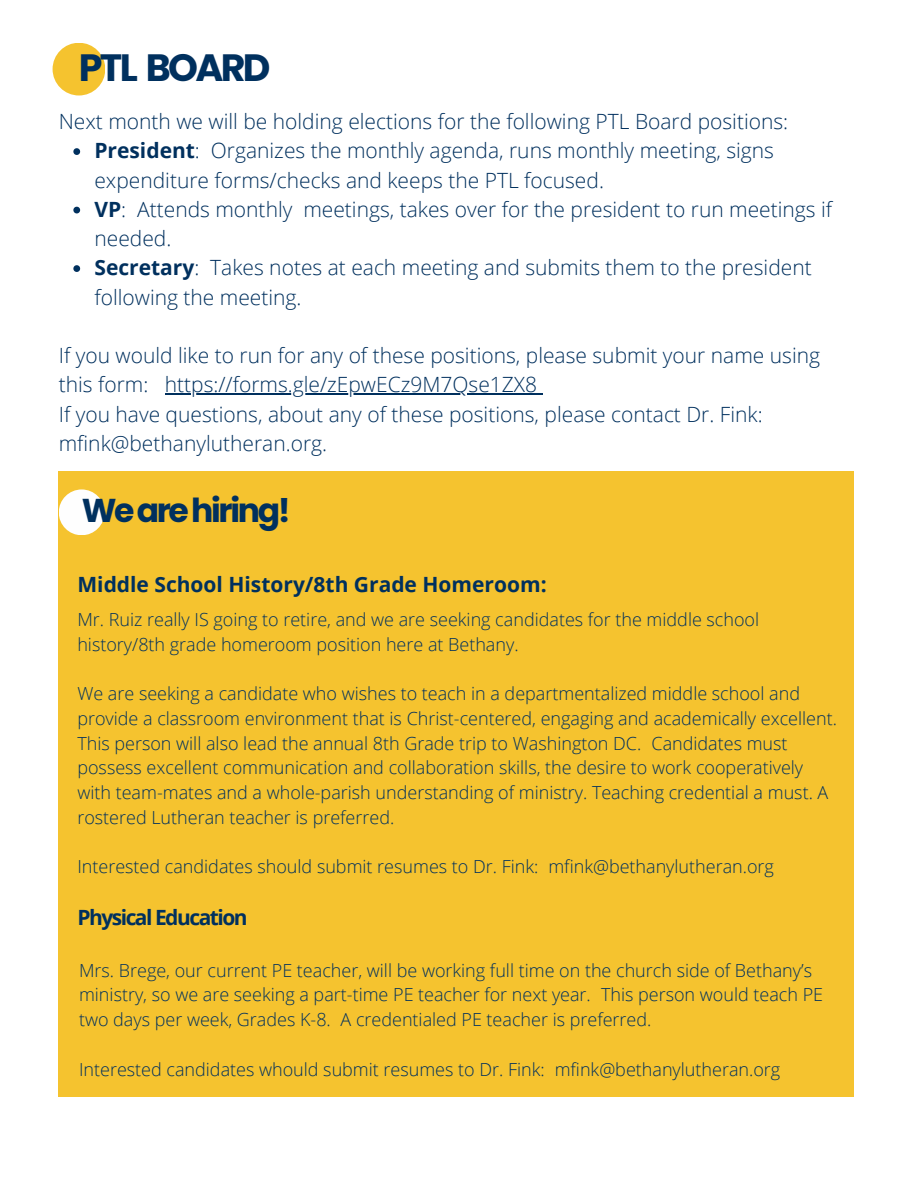
<style>
.page{position:relative;width:918px;height:1188px;background:#fff}
.page>*{position:absolute;margin:0;border:0;box-sizing:border-box;transform-origin:0 0}
.t1{font:700 38.1px "Poppins";letter-spacing:-.07em;color:#00305e}
.t2{font:700 33px "Poppins";letter-spacing:-.07em;color:#00305e}
.t3{font:300 21px/29.2px "Open Sans";color:#00305e}
.t4{font:700 21px "Open Sans";color:#00305e}
.t5{font:700 21px "Open Sans";letter-spacing:-.07em;color:#00305e}
.t6{font:300 18px/24.8px "Open Sans";color:#00305e}
.s1{font-weight:700}
</style>
<div class="page">
<div style="left:53px;top:43px;width:52px;height:52px;background:#f5c32f;border-radius:50%"></div>
<div style="left:58px;top:471px;width:795px;height:626px;background:#f5c32f"></div>
<svg style="left:73px;top:148px;width:7px;height:7px"></svg>
<svg style="left:73px;top:207px;width:7px;height:6px"></svg>
<svg style="left:73px;top:265px;width:7px;height:7px"></svg>
<hr style="left:165px;top:393px;width:372px;height:2px;background:#00305e">
<svg style="left:537px;top:393px;width:6px;height:2px"></svg>
<div style="left:59px;top:489px;width:46px;height:46px;background:#fefefe;border-radius:50%"></div>
<h1 class="t1" style="left:79px;top:41px;width:193px">PTL BOARD</h1>
<h4 class="t3" style="left:59px;top:106px;width:731px">Next month we will be holding elections for the following PTL Board positions:</h4>
<p class="t3" style="left:94px;top:136px;width:681px"><span class="s1">President</span>: Organizes the monthly agenda, runs monthly meeting, signs expenditure forms/checks and keeps the PTL focused.</p>
<p class="t3" style="left:94px;top:194px;width:739px"><span class="s1">VP</span>: Attends monthly meetings, takes over for the president to run meetings if needed.</p>
<p class="t3" style="left:94px;top:253px;width:719px"><span class="s1">Secretary</span>: Takes notes at each meeting and submits them to the president following the meeting.</p>
<h4 class="t3" style="left:59px;top:340px;width:763px">If you would like to run for any of these positions, please submit your name using this form:</h4>
<h2 class="t3" style="left:59px;top:370px;width:705px;text-indent:106px">https://forms.gle/zEpwECz9M7Qse1ZX8<br>If you have questions, about any of these positions, please contact Dr. Fink: mfink@bethanylutheran.org.</h2>
<h3 class="t2" style="left:82px;top:488px;width:211px">Wearehiring!</h3>
<p class="t4" style="left:77px;top:570px;width:471px">Middle School History/8th Grade Homeroom:</p>
<p class="t6" style="left:77px;top:607px;width:683px">Mr. Ruiz really IS going to retire, and we are seeking candidates for the middle school history/8th grade homeroom position here at Bethany.</p>
<p class="t6" style="left:77px;top:681px;width:761px">We are seeking a candidate who wishes to teach in a departmentalized middle school and provide a classroom environment that is Christ-centered, engaging and academically excellent.<br>This person will also lead the annual 8th Grade trip to Washington DC. Candidates must possess excellent communication and collaboration skills, the desire to work cooperatively with team-mates and a whole-parish understanding of ministry. Teaching credential a must. A rostered Lutheran teacher is preferred.</p>
<p class="t6" style="left:77px;top:854px;width:698px">Interested candidates should submit resumes to Dr. Fink: mfink@bethanylutheran.org</p>
<p class="t5" style="left:77px;top:902px;width:172px">Physical Education</p>
<h3 class="t6" style="left:79px;top:957px;width:746px">Mrs. Brege, our current PE teacher, will be working full time on the church side of Bethany’s ministry, so we are seeking a part-time PE teacher for next year. This person would teach PE two days per week, Grades K-8. A credentialed PE teacher is preferred.</h3>
<p class="t6" style="left:79px;top:1056px;width:703px">Interested candidates whould submit resumes to Dr. Fink: mfink@bethanylutheran.org</p>
</div>
